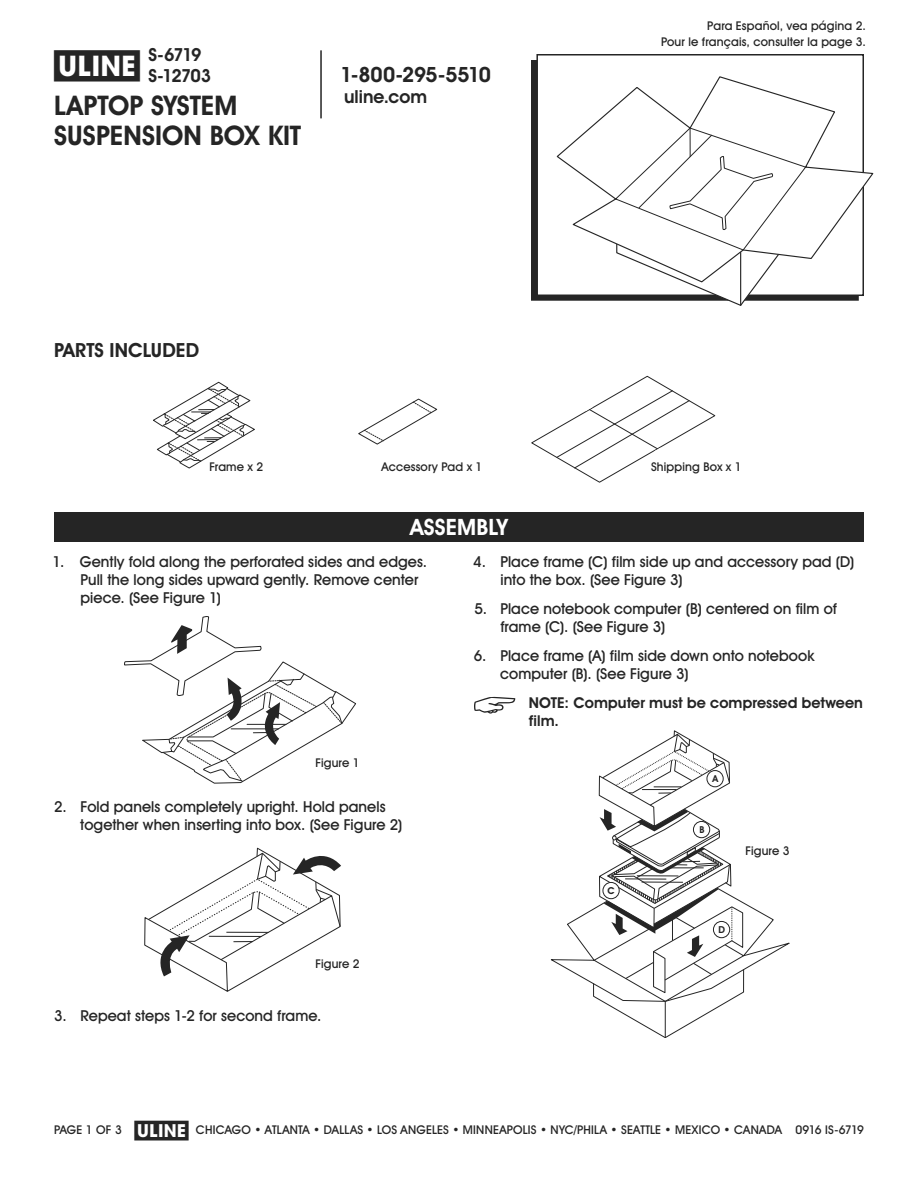
<style>
.page{position:relative;width:918px;height:1188px;background:#fff}
.page>*{position:absolute;margin:0;border:0;box-sizing:border-box;transform-origin:0 0}
.t1{font:700 28.5px "Uline Two Knine";color:#252525}
.t2{font:700 27px/30px "Uline Two Knine";letter-spacing:.005em;color:#252525}
.t3{font:700 22.5px "Uline Two Knine";letter-spacing:.01em;color:#fff}
.t4{font:700 21px "Uline Two Knine";letter-spacing:-.02em;color:#252525}
.t5{font:700 19.5px "Uline Two Knine";letter-spacing:.005em;color:#252525}
.t6{font:700 18px/21px "Uline Two Knine";letter-spacing:-.07em;color:#252525}
.t7{font:700 18px "Uline Two Knine";letter-spacing:-.015em;color:#252525}
.t8{font:15px/18px "Uline Two Knine";letter-spacing:.005em;color:#252525}
.t9{font:700 15px/18px "Uline Two Knine";letter-spacing:.005em;color:#252525}
.t10{font:12px/16.8px "Uline Two Knine";letter-spacing:.015em;color:#252525;text-align:right}
.t11{font:12px "Uline Two Knine";letter-spacing:-.05em;color:#252525}
.t12{font:700 9.6px "Uline Two Knine";color:#252525}
.s1{font-size:18px}
</style>
<div class="page">
<hr style="left:320px;top:50px;width:2px;height:68px;background:#252525">
<svg style="left:474px;top:697px;width:41px;height:17px"></svg>
<svg style="left:124px;top:616px;width:232px;height:168px"></svg>
<svg style="left:144px;top:848px;width:197px;height:144px"></svg>
<div style="left:536px;top:54px;width:328px;height:242px;border:2px solid #252525"></div>
<svg style="left:153px;top:381px;width:102px;height:88px"></svg>
<svg style="left:358px;top:398px;width:80px;height:47px"></svg>
<svg style="left:531px;top:376px;width:184px;height:107px"></svg>
<div style="left:54px;top:512px;width:810px;height:30px;background:#252525"></div>
<svg style="left:557px;top:76px;width:316px;height:207px"></svg>
<svg style="left:615px;top:127px;width:192px;height:179px"></svg>
<svg style="left:551px;top:730px;width:239px;height:308px"></svg>
<div style="left:707px;top:771px;width:16px;height:16px;background:#fff;border-radius:50%"></div>
<div style="left:707px;top:770px;width:17px;height:17px;border:1px solid #252525;border-radius:50%"></div>
<div style="left:693px;top:821px;width:17px;height:17px;background:#fff;border-radius:50%"></div>
<div style="left:693px;top:821px;width:17px;height:17px;border:1px solid #252525;border-radius:50%"></div>
<div style="left:603px;top:882px;width:16px;height:17px;background:#fff;border-radius:50%"></div>
<div style="left:603px;top:882px;width:17px;height:17px;border:1px solid #252525;border-radius:50%"></div>
<div style="left:713px;top:921px;width:17px;height:17px;background:#fff;border-radius:50%"></div>
<div style="left:713px;top:921px;width:17px;height:17px;border:1px solid #252525;border-radius:50%"></div>
<h1 class="t1" style="left:54px;top:49px;width:87px">π</h1>
<p class="t6" style="left:148px;top:44px;width:64px">S-6719<br>S-12703</p>
<h2 class="t2" style="left:54px;top:90px;width:249px">LAPTOP SYSTEM<br>SUSPENSION BOX KIT</h2>
<h3 class="t4" style="left:340px;top:62px;width:152px">1-800-295-5510</h3>
<p class="t7" style="left:344px;top:86px;width:84px">uline.com</p>
<p class="t10" style="left:661px;top:17px;width:206px">Para Español, vea página 2.<br>Pour le français, consulter la page 3.</p>
<h3 class="t5" style="left:54px;top:338px;width:147px">PARTS INCLUDED</h3>
<p class="t10" style="left:209px;top:458px;width:55px">Frame x 2</p>
<p class="t10" style="left:381px;top:458px;width:103px">Accessory Pad x 1</p>
<p class="t10" style="left:651px;top:458px;width:92px">Shipping Box x 1</p>
<h3 class="t3" style="left:410px;top:514px;width:99px">ASSEMBLY</h3>
<p class="t8" style="left:80px;top:553px;width:348px;text-indent:-28px">1. Gently fold along the perforated sides and edges.<br>Pull the long sides upward gently. Remove center piece. (See Figure 1)</p>
<p class="t10" style="left:315px;top:754px;width:46px">Figure 1</p>
<p class="t8" style="left:80px;top:798px;width:324px;text-indent:-26px">2. Fold panels completely upright. Hold panels together when inserting into box. (See Figure 2)</p>
<p class="t10" style="left:315px;top:955px;width:46px">Figure 2</p>
<p class="t8" style="left:54px;top:1006px;width:269px">3. Repeat steps 1-2 for second frame.</p>
<p class="t8" style="left:500px;top:553px;width:355px;text-indent:-27px">4. Place frame (C) film side up and accessory pad (D) into the box. (See Figure 3)</p>
<p class="t8" style="left:500px;top:600px;width:338px;text-indent:-26px">5. Place notebook computer (B) centered on film of frame (C). (See Figure 3)</p>
<p class="t8" style="left:500px;top:646px;width:316px;text-indent:-26px">6. Place frame (A) film side down onto notebook computer (B). (See Figure 3)</p>
<p class="t9" style="left:529px;top:693px;width:336px">NOTE: Computer must be compressed between film.</p>
<p class="t12" style="left:712px;top:773px;width:7px">A</p>
<p class="t12" style="left:607px;top:885px;width:9px">C</p>
<p class="t12" style="left:699px;top:824px;width:6px">B</p>
<p class="t10" style="left:746px;top:842px;width:46px">Figure 3</p>
<p class="t12" style="left:719px;top:924px;width:8px">D</p>
<p class="t10" style="left:135px;top:1121px;width:649px"><span class="s1">π</span> CHICAGO • ATLANTA • DALLAS • LOS ANGELES • MINNEAPOLIS • NYC/PHILA • SEATTLE • MEXICO • CANADA</p>
<p class="t10" style="left:54px;top:1121px;width:69px">PAGE 1 OF 3</p>
<p class="t11" style="left:796px;top:1122px;width:70px">0916 IS-6719</p>
</div>
